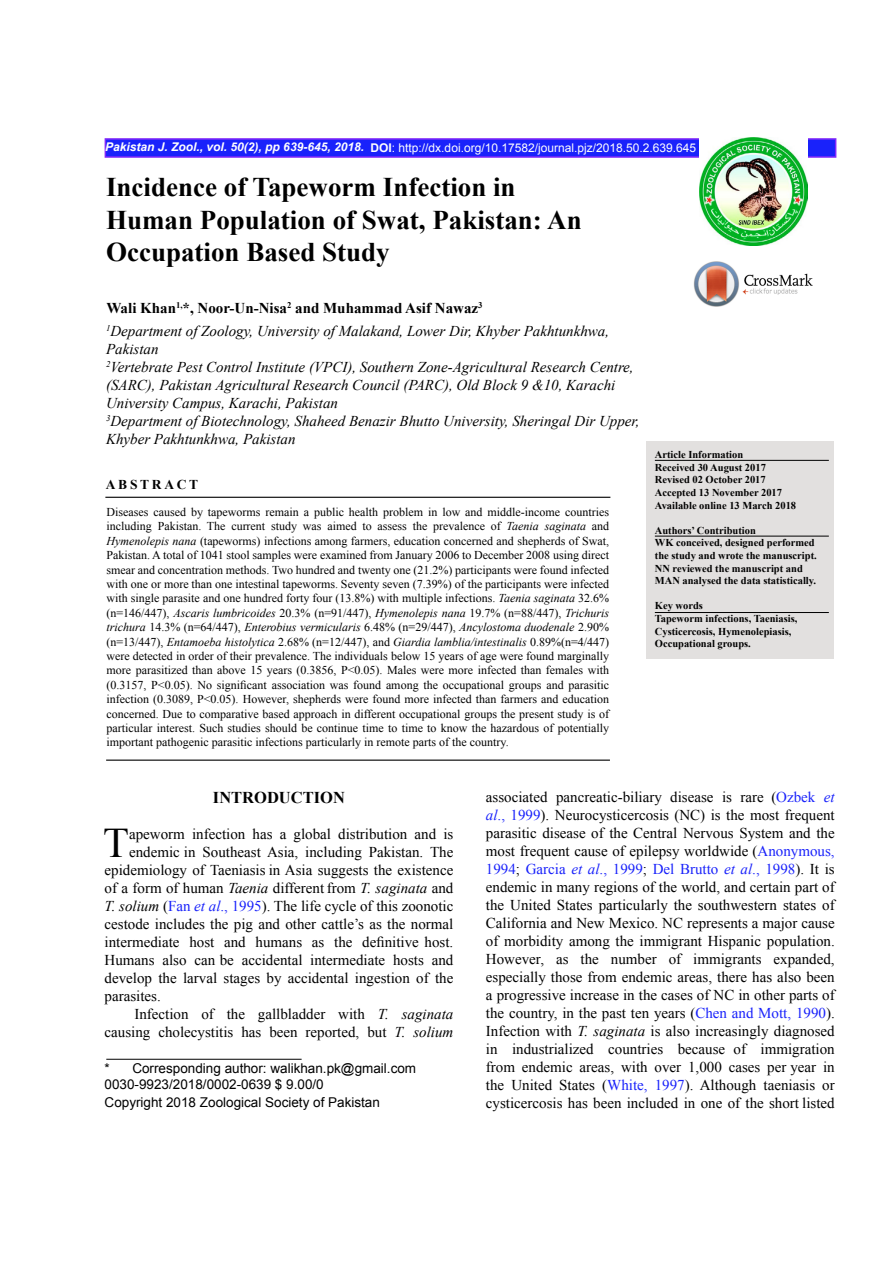
<style>
.page{position:relative;width:893px;height:1263px;background:#fff}
.page>*{position:absolute;margin:0;border:0;box-sizing:border-box;transform-origin:0 0}
.t1{font:42.15px "Times New Roman";color:#000}
.t2{font:700 27px/32.4px "Times New Roman";color:#000}
.t3{font:700 16.5px "Times New Roman";color:#000}
.t4{font:15px/18px "Times New Roman";color:#000;text-align:justify}
.t5{font:italic 15px/18px "Times New Roman";color:#000}
.t6{font:13.5px/16.2px "Arial";color:#000}
.t7{font:700 13.5px "Times New Roman";letter-spacing:.2em;color:#000}
.t8{font:12px/14.4px "Times New Roman";color:#000;text-align:justify}
.t9{font:12px "Arial";color:#fff}
.t10{font:700 10.5px/12.6px "Times New Roman";color:#000}
.s1{font-weight:700;font-style:italic}
.s2{font-weight:700}
.s3{font-weight:700;font-style:normal}
.s4{font-style:italic}
.s5{color:#1922fb}
.s6{font-style:italic;color:#1922fb}
</style>
<div class="page">
<img style="left:694px;top:261px;width:119px;height:45px">
<div style="left:105px;top:138px;width:731px;height:20px;background:#1922fb;border:2px solid #8027fb"></div>
<img style="left:699px;top:138px;width:108px;height:108px">
<div style="left:646px;top:441px;width:187px;height:218px;background:#e2e0df"></div>
<hr style="left:655px;top:536px;width:174px;height:1px;background:#000">
<hr style="left:105px;top:497px;width:505px;height:1px;background:#000">
<hr style="left:106px;top:759px;width:504px;height:2px;background:#000">
<hr style="left:655px;top:460px;width:174px;height:1px;background:#000">
<hr style="left:106px;top:1059px;width:196px;height:1px;background:#000">
<hr style="left:655px;top:612px;width:174px;height:1px;background:#000">
<p class="t9" style="left:105px;top:140px;width:592px"><span class="s1">Pakistan J. Zool., vol. 50(2), pp 639-645, 2018.</span> <span class="s2">DOI</span>: http://dx.doi.org/10.17582/journal.pjz/2018.50.2.639.645</p>
<h2 class="t2" style="left:106px;top:171px;width:477px">Incidence of Tapeworm Infection in<br>Human Population of Swat, Pakistan: An<br>Occupation Based Study</h2>
<p class="t5" style="left:106px;top:296px;width:505px;line-height:23.2px"><span class="s3">Wali Khan</span><sup>1,</sup><span class="s3">*, Noor-Un-Nisa</span><sup>2</sup> <span class="s3">and Muhammad Asif Nawaz</span><sup>3<br></sup><sup>1</sup>Department of Zoology, University of Malakand, Lower Dir, Khyber Pakhtunkhwa,</p>
<p class="t5" style="left:106px;top:340px;width:535px">Pakistan<br><sup>2</sup>Vertebrate Pest Control Institute (VPCI), Southern Zone-Agricultural Research Centre, (SARC), Pakistan Agricultural Research Council (PARC), Old Block 9 &amp;10, Karachi University Campus, Karachi, Pakistan<br><sup>3</sup>Department of Biotechnology, Shaheed Benazir Bhutto University, Sheringal Dir Upper, Khyber Pakhtunkhwa, Pakistan</p>
<p class="t7" style="left:106px;top:475px;width:94px">ABSTRACT</p>
<p class="t8" style="left:107px;top:505px;width:504px">Diseases caused by tapeworms remain a public health problem in low and middle-income countries including Pakistan. The current study was aimed to assess the prevalence of <span class="s4">Taenia saginata</span> and <span class="s4">Hymenolepis nana</span> (tapeworms) infections among farmers, education concerned and shepherds of Swat, Pakistan. A total of 1041 stool samples were examined from January 2006 to December 2008 using direct smear and concentration methods. Two hundred and twenty one (21.2%) participants were found infected with one or more than one intestinal tapeworms. Seventy seven (7.39%) of the participants were infected with single parasite and one hundred forty four (13.8%) with multiple infections. <span class="s4">Taenia saginata</span> 32.6% (n=146/447), <span class="s4">Ascaris lumbricoides</span> 20.3% (n=91/447), <span class="s4">Hymenolepis nana</span> 19.7% (n=88/447), <span class="s4">Trichuris trichura</span> 14.3% (n=64/447), <span class="s4">Enterobius vermicularis</span> 6.48% (n=29/447), <span class="s4">Ancylostoma duodenale</span> 2.90% (n=13/447), <span class="s4">Entamoeba histolytica</span> 2.68% (n=12/447), and <span class="s4">Giardia lamblia/intestinalis</span> 0.89%(n=4/447) were detected in order of their prevalence. The individuals below 15 years of age were found marginally more parasitized than above 15 years (0.3856, P&lt;0.05). Males were more infected than females with (0.3157, P&lt;0.05). No significant association was found among the occupational groups and parasitic infection (0.3089, P&lt;0.05). However, shepherds were found more infected than farmers and education concerned. Due to comparative based approach in different occupational groups the present study is of particular interest. Such studies should be continue time to time to know the hazardous of potentially important pathogenic parasitic infections particularly in remote parts of the country.</p>
<p class="t10" style="left:655px;top:448px;width:143px">Article Information<br>Received 30 August 2017<br>Revised 02 October 2017<br>Accepted 13 November 2017<br>Available online 13 March 2018</p>
<p class="t10" style="left:655px;top:524px;width:163px">Authors’ Contribution<br>WK conceived, designed performed the study and wrote the manuscript.<br>NN reviewed the manuscript and<br>MAN analysed the data statistically.</p>
<p class="t10" style="left:655px;top:599px;width:144px">Key words<br>Tapeworm infections, Taeniasis,<br>Cysticercosis, Hymenolepiasis,<br>Occupational groups.</p>
<h3 class="t3" style="left:213px;top:786px;width:133px">INTRODUCTION</h3>
<h1 class="t1" style="left:103px;top:815px;width:27px">T</h1>
<p class="t4" style="left:129px;top:825px;width:326px">apeworm infection has a global distribution and is</p>
<p class="t4" style="left:129px;top:843px;width:326px">endemic in Southeast Asia, including Pakistan. The</p>
<p class="t4" style="left:105px;top:861px;width:350px">epidemiology of Taeniasis in Asia suggests the existence</p>
<p class="t4" style="left:105px;top:879px;width:350px">of a form of human <span class="s4">Taenia</span> different from <span class="s4">T. saginata</span> and</p>
<p class="t4" style="left:105px;top:897px;width:350px"><span class="s4">T. solium</span> (<span class="s5">Fan</span> <span class="s6">et al</span><span class="s5">., 1995</span>). The life cycle of this zoonotic</p>
<p class="t4" style="left:105px;top:915px;width:350px">cestode includes the pig and other cattle’s as the normal</p>
<p class="t4" style="left:105px;top:933px;width:350px">intermediate host and humans as the definitive host.</p>
<p class="t4" style="left:105px;top:951px;width:350px">Humans also can be accidental intermediate hosts and</p>
<p class="t4" style="left:105px;top:969px;width:350px">develop the larval stages by accidental ingestion of the</p>
<p class="t4" style="left:105px;top:987px;width:58px">parasites.</p>
<p class="t4" style="left:134px;top:1005px;width:320px">Infection of the gallbladder with <span class="s4">T. saginata</span></p>
<p class="t4" style="left:105px;top:1023px;width:350px">causing cholecystitis has been reported, but <span class="s4">T. solium</span></p>
<p class="t6" style="left:105px;top:1060px;width:313px">* Corresponding author: walikhan.pk@gmail.com<br>0030-9923/2018/0002-0639 $ 9.00/0</p>
<p class="t6" style="left:105px;top:1095px;width:277px">Copyright 2018 Zoological Society of Pakistan</p>
<p class="t4" style="left:486px;top:788px;width:350px">associated pancreatic-biliary disease is rare (<span class="s5">Ozbek</span> <span class="s6">et al</span><span class="s5">., 1999</span>). Neurocysticercosis (NC) is the most frequent parasitic disease of the Central Nervous System and the most frequent cause of epilepsy worldwide (<span class="s5">Anonymous, 1994</span>; <span class="s5">Garcia</span> <span class="s6">et al</span><span class="s5">., 1999</span>; <span class="s5">Del Brutto</span> <span class="s6">et al</span><span class="s5">., 1998</span>). It is endemic in many regions of the world, and certain part of the United States particularly the southwestern states of California and New Mexico. NC represents a major cause of morbidity among the immigrant Hispanic population.<br>However, as the number of immigrants expanded, especially those from endemic areas, there has also been a progressive increase in the cases of NC in other parts of the country, in the past ten years (<span class="s5">Chen and Mott, 1990</span>).<br>Infection with <span class="s4">T. saginata</span> is also increasingly diagnosed in industrialized countries because of immigration from endemic areas, with over 1,000 cases per year in the United States (<span class="s5">White, 1997</span>). Although taeniasis or cysticercosis has been included in one of the short listed</p>
</div>
